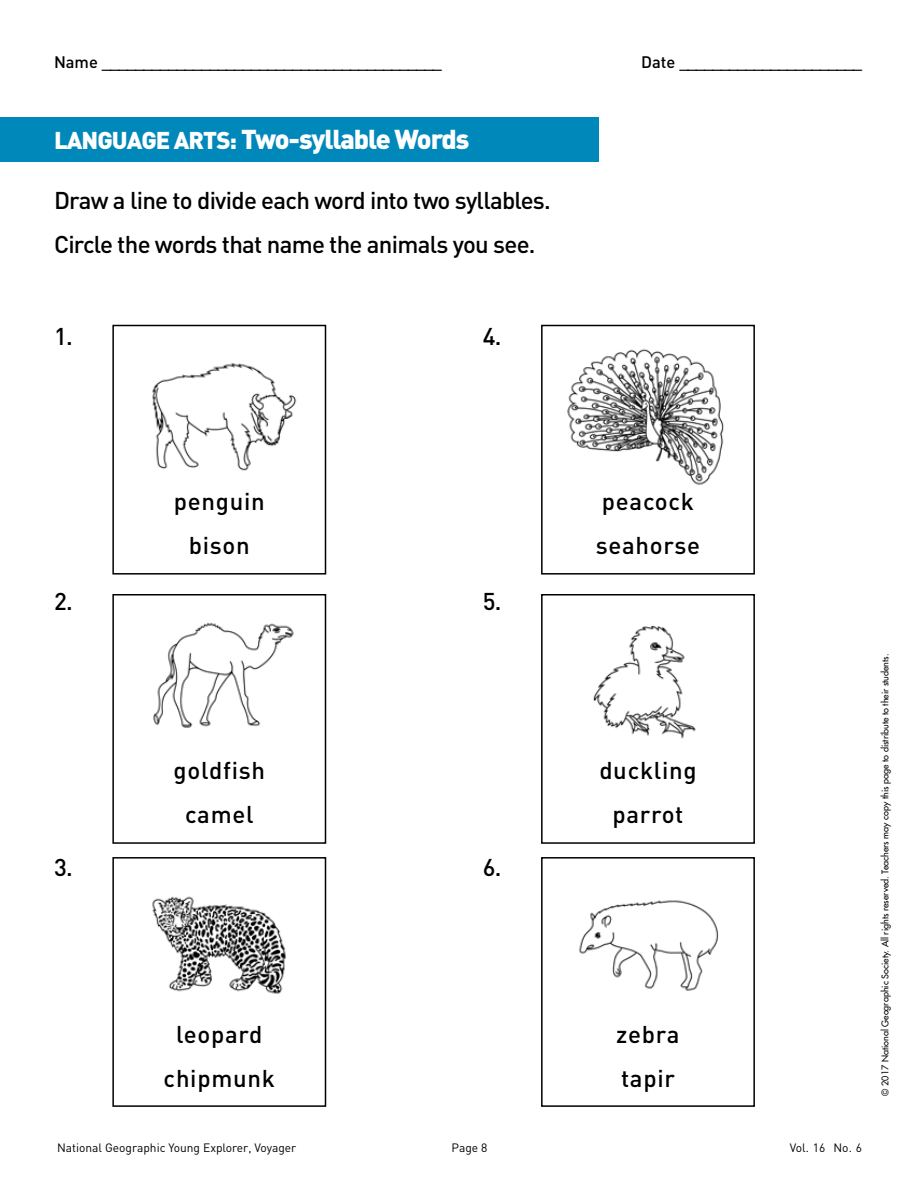
<style>
.page{position:relative;width:918px;height:1188px;background:#fff}
.page>*{position:absolute;margin:0;border:0;box-sizing:border-box;transform-origin:0 0}
.t1{font:900 27px "DIN";letter-spacing:-.04em;color:#fff}
.t2{font:500 24px/44.2px "DIN";letter-spacing:.015em;color:#000;text-align:center}
.t3{font:500 24px/44.2px "DIN";letter-spacing:-.03em;color:#000}
.t4{font:500 16.5px "DIN";color:#000}
.t5{font:12px "DIN";color:#000}
.t6{font:500 9px "Futura Std";color:#000}
.s1{font-size:24px}
</style>
<div class="page">
<div style="left:0;top:117px;width:598px;height:45px;background:#08b"></div>
<img style="left:152px;top:363px;width:145px;height:108px">
<img style="left:153px;top:622px;width:141px;height:106px">
<img style="left:593px;top:625px;width:103px;height:114px">
<img style="left:152px;top:896px;width:134px;height:98px">
<img style="left:567px;top:349px;width:157px;height:136px">
<img style="left:579px;top:900px;width:140px;height:91px">
<div style="left:112px;top:325px;width:214px;height:250px;border:2px solid #000"></div>
<div style="left:541px;top:325px;width:214px;height:250px;border:2px solid #000"></div>
<div style="left:112px;top:594px;width:214px;height:250px;border:2px solid #000"></div>
<div style="left:541px;top:594px;width:214px;height:250px;border:2px solid #000"></div>
<div style="left:112px;top:857px;width:214px;height:250px;border:2px solid #000"></div>
<div style="left:541px;top:857px;width:214px;height:250px;border:2px solid #000"></div>
<h3 class="t4" style="left:54px;top:51px;width:390px">Name _________________________________________</h3>
<h3 class="t4" style="left:641px;top:51px;width:223px">Date ______________________</h3>
<h1 class="t1" style="left:54px;top:121px;width:417px"><span class="s1">LANGUAGE ARTS:</span> Two-syllable Words</h1>
<h2 class="t3" style="left:54px;top:177px;width:498px">Draw a line to divide each word into two syllables.<br>Circle the words that name the animals you see.</h2>
<h2 class="t2" style="left:54px;top:313px;width:20px">1.</h2>
<h2 class="t2" style="left:483px;top:313px;width:20px">4.</h2>
<h2 class="t2" style="left:54px;top:578px;width:20px">2.</h2>
<h2 class="t2" style="left:54px;top:844px;width:20px">3.</h2>
<h2 class="t2" style="left:174px;top:478px;width:92px">penguin bison</h2>
<h2 class="t2" style="left:596px;top:478px;width:106px;text-align:left">peacock seahorse</h2>
<h2 class="t2" style="left:483px;top:579px;width:20px">5.</h2>
<h2 class="t2" style="left:174px;top:747px;width:93px">goldfish camel</h2>
<h2 class="t2" style="left:599px;top:747px;width:99px">duckling parrot</h2>
<h2 class="t2" style="left:483px;top:844px;width:20px">6.</h2>
<h2 class="t2" style="left:164px;top:1011px;width:113px">leopard chipmunk</h2>
<h2 class="t2" style="left:616px;top:1011px;width:65px;text-align:left">zebra tapir</h2>
<h3 class="t5" style="left:57px;top:1140px;width:241px">National Geographic Young Explorer, Voyager</h3>
<h3 class="t5" style="left:452px;top:1140px;width:37px">Page 8</h3>
<h3 class="t5" style="left:790px;top:1140px;width:74px">Vol. 16 No. 6</h3>
<p class="t6" style="left:880px;top:1096px;width:443px;rotate:-90deg">© 2017 National Geographic Society. All rights reserved. Teachers may copy this page to distribute to their students.</p>
</div>
